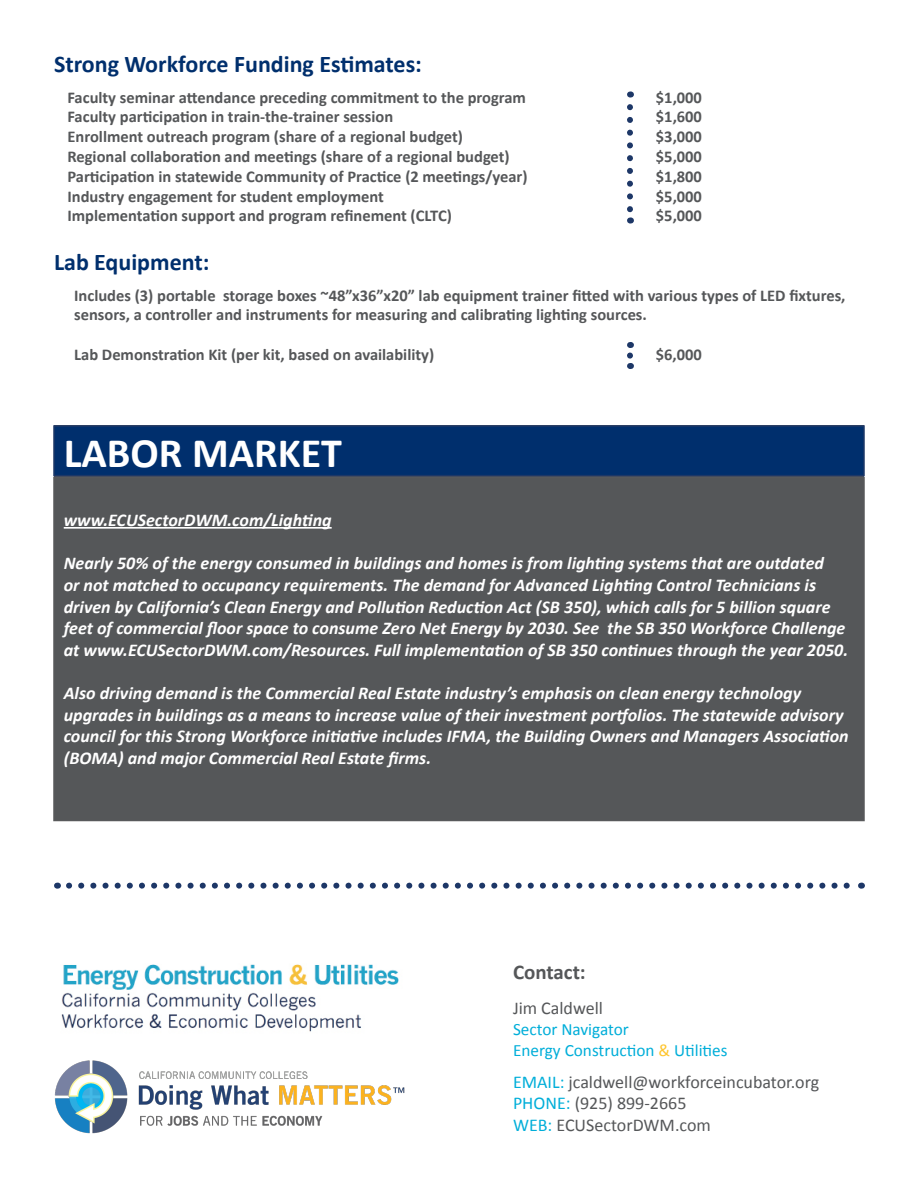
<style>
.page{position:relative;width:918px;height:1188px;background:#fff}
.page>*{position:absolute;margin:0;border:0;box-sizing:border-box;transform-origin:0 0}
.t1{font:700 42px "Calibri";color:#fff}
.t2{font:700 24px "Calibri";color:#002f6d}
.t3{font:700 21px "Calibri";color:#555759}
.t4{font:italic 700 18px/21.6px "Calibri";color:#fff}
.t5{font:18px "Calibri";color:#555759}
.t6{font:17.25px "Calibri";color:#00aed9}
.t7{font:700 16.5px/19.8px "Calibri";color:#555759}
.s1{color:#fec52e}
.s2{color:#00aed9}
</style>
<div class="page">
<svg style="left:627px;top:107px;width:6px;height:117px"></svg>
<svg style="left:627px;top:356px;width:6px;height:13px"></svg>
<div style="left:54px;top:426px;width:810px;height:50px;background:#002f6d"></div>
<div style="left:53px;top:425px;width:812px;height:51px;border:2px solid #1d3767"></div>
<div style="left:54px;top:478px;width:810px;height:342px;background:#555759"></div>
<hr style="left:64px;top:527px;width:268px;height:2px;background:#fff">
<div style="left:53px;top:477px;width:812px;height:344px;border:2px solid #58595b"></div>
<svg style="left:69px;top:883px;width:781px;height:6px"></svg>
<img style="left:61px;top:964px;width:338px;height:68px">
<img style="left:54px;top:1060px;width:351px;height:74px">
<p class="t2" style="left:54px;top:49px;width:369px">Strong Workforce Funding Estimates:</p>
<p class="t7" style="left:68px;top:86px;width:460px">Faculty seminar attendance preceding commitment to the program</p>
<p class="t7" style="left:656px;top:86px;width:48px">$1,000</p>
<p class="t7" style="left:68px;top:106px;width:327px">Faculty participation in train-the-trainer session</p>
<p class="t7" style="left:656px;top:106px;width:48px">$1,600</p>
<p class="t7" style="left:68px;top:126px;width:397px">Enrollment outreach program (share of a regional budget)</p>
<p class="t7" style="left:656px;top:126px;width:48px">$3,000</p>
<p class="t7" style="left:68px;top:146px;width:444px">Regional collaboration and meetings (share of a regional budget)</p>
<p class="t7" style="left:656px;top:146px;width:48px">$5,000</p>
<p class="t7" style="left:68px;top:166px;width:462px">Participation in statewide Community of Practice (2 meetings/year)</p>
<p class="t7" style="left:656px;top:166px;width:48px">$1,800</p>
<p class="t7" style="left:68px;top:185px;width:318px">Industry engagement for student employment</p>
<p class="t7" style="left:656px;top:185px;width:48px">$5,000</p>
<p class="t7" style="left:68px;top:205px;width:386px">Implementation support and program refinement (CLTC)</p>
<p class="t7" style="left:656px;top:205px;width:48px">$5,000</p>
<p class="t2" style="left:54px;top:247px;width:157px">Lab Equipment:</p>
<p class="t7" style="left:74px;top:284px;width:773px">Includes (3) portable storage boxes ~48”x36”x20” lab equipment trainer fitted with various types of LED fixtures, sensors, a controller and instruments for measuring and calibrating lighting sources.</p>
<p class="t7" style="left:74px;top:344px;width:361px">Lab Demonstration Kit (per kit, based on availability)</p>
<p class="t7" style="left:656px;top:344px;width:48px">$6,000</p>
<p class="t1" style="left:64px;top:427px;width:280px">LABOR MARKET</p>
<p class="t4" style="left:64px;top:509px;width:269px">www.ECUSectorDWM.com/Lighting</p>
<p class="t4" style="left:64px;top:552px;width:762px">Nearly 50% of the energy consumed in buildings and homes is from lighting systems that are outdated</p>
<p class="t4" style="left:64px;top:573px;width:786px">or not matched to occupancy requirements. The demand for Advanced Lighting Control Technicians is driven by California’s Clean Energy and Pollution Reduction Act (SB 350), which calls for 5 billion square feet of commercial floor space to consume Zero Net Energy by 2030. See the SB 350 Workforce Challenge at www.ECUSectorDWM.com/Resources. Full implementation of SB 350 continues through the year 2050.</p>
<p class="t4" style="left:64px;top:681px;width:787px">Also driving demand is the Commercial Real Estate industry’s emphasis on clean energy technology upgrades in buildings as a means to increase value of their investment portfolios. The statewide advisory council for this Strong Workforce initiative includes IFMA, the Building Owners and Managers Association (BOMA) and major Commercial Real Estate firms.</p>
<p class="t3" style="left:513px;top:959px;width:74px">Contact:</p>
<p class="t5" style="left:513px;top:997px;width:92px">Jim Caldwell</p>
<p class="t6" style="left:513px;top:1018px;width:117px">Sector Navigator</p>
<p class="t6" style="left:513px;top:1039px;width:216px">Energy Construction <span class="s1">&amp;</span> Utilities</p>
<p class="t5" style="left:513px;top:1070px;width:308px"><span class="s2">EMAIL:</span> jcaldwell@workforceincubator.org</p>
<p class="t5" style="left:513px;top:1092px;width:175px"><span class="s2">PHONE:</span> (925) 899-2665</p>
<p class="t5" style="left:513px;top:1114px;width:199px"><span class="s2">WEB:</span> ECUSectorDWM.com</p>
</div>
